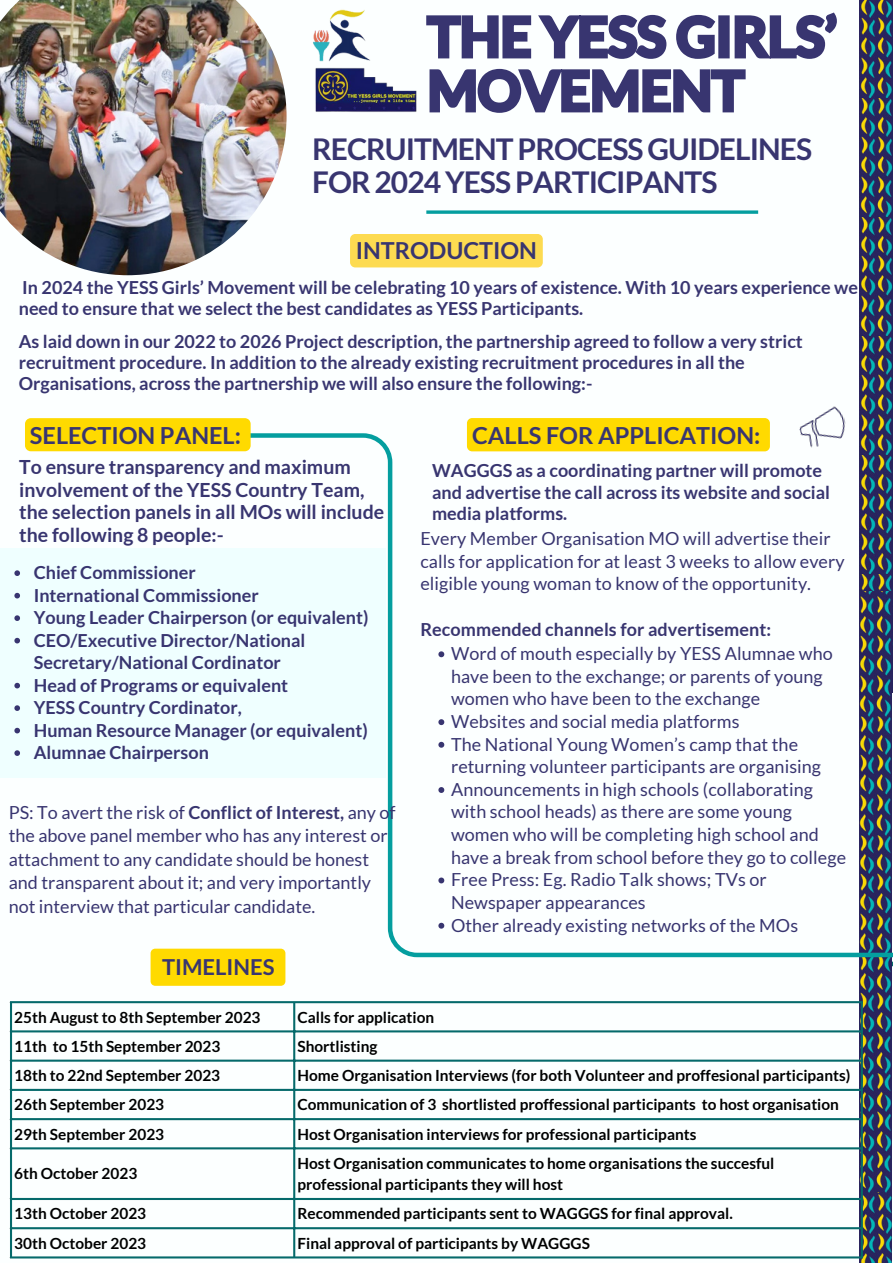
<style>
.page{position:relative;width:893px;height:1264px;background:#fff}
.page>*{position:absolute;margin:0;border:0;box-sizing:border-box;transform-origin:0 0}
.t1{font:700 54px/54px "Lato";color:#383570}
.t2{font:700 30px/32.5px "Lato";letter-spacing:-.03em;color:#383570}
.t3{font:700 23.55px "Lato";color:#383570}
.t4{font:700 23.4px "Lato";color:#383570}
.t5{font:700 22.05px "Lato";color:#383570}
.t6{font:700 19.5px/22.5px "Lato";color:#383570}
.t7{font:18px/22.6px "Lato";letter-spacing:.005em;color:#383570}
.t8{font:700 18px/21px "Lato";color:#383570}
.t9{font:700 15.45px/21.5px "Lato";color:#000}
.s1{font-weight:700}
</style>
<div class="page">
<svg style="left:426px;top:210px;width:332px;height:4px"></svg>
<svg style="left:426px;top:12px;width:411px;height:101px"></svg>
<img style="left:0;top:0;width:286px;height:275px">
<img style="left:799px;top:406px;width:47px;height:25px">
<img style="left:313px;top:9px;width:104px;height:103px">
<div style="left:350px;top:234px;width:192px;height:33px;background:#fddb51;border-radius:5px"></div>
<img style="left:859px;top:336px;width:33px;height:95px">
<img style="left:859px;top:217px;width:33px;height:119px">
<img style="left:859px;top:98px;width:33px;height:119px">
<img style="left:859px;top:0;width:33px;height:98px">
<img style="left:859px;top:1192px;width:32px;height:70px">
<img style="left:859px;top:1157px;width:32px;height:35px">
<svg style="left:178px;top:431px;width:714px;height:726px"></svg>
<div style="left:25px;top:418px;width:225px;height:33px;background:#ffda00"></div>
<div style="left:0;top:549px;width:386px;height:229px;background:#efffff"></div>
<svg style="left:14px;top:570px;width:6px;height:6px"></svg>
<svg style="left:14px;top:593px;width:6px;height:5px"></svg>
<svg style="left:14px;top:615px;width:6px;height:6px"></svg>
<svg style="left:14px;top:638px;width:6px;height:5px"></svg>
<svg style="left:14px;top:682px;width:6px;height:6px"></svg>
<svg style="left:14px;top:705px;width:6px;height:6px"></svg>
<svg style="left:14px;top:727px;width:6px;height:6px"></svg>
<svg style="left:14px;top:750px;width:6px;height:6px"></svg>
<div style="left:467px;top:418px;width:302px;height:33px;background:#ffda00;border-radius:5px"></div>
<svg style="left:438px;top:651px;width:6px;height:6px"></svg>
<svg style="left:438px;top:719px;width:6px;height:6px"></svg>
<svg style="left:438px;top:741px;width:6px;height:6px"></svg>
<svg style="left:438px;top:787px;width:6px;height:6px"></svg>
<svg style="left:438px;top:877px;width:6px;height:6px"></svg>
<svg style="left:438px;top:922px;width:6px;height:6px"></svg>
<div style="left:150px;top:948px;width:135px;height:37px;background:#ffda00"></div>
<hr style="left:10px;top:1003px;width:2px;height:253px;background:#056a6b">
<hr style="left:293px;top:1003px;width:2px;height:253px;background:#056a6b">
<hr style="left:860px;top:1003px;width:2px;height:253px;background:#056a6b">
<hr style="left:10px;top:1001px;width:852px;height:2px;background:#056a6b">
<hr style="left:10px;top:1030px;width:852px;height:2px;background:#056a6b">
<hr style="left:10px;top:1059px;width:852px;height:2px;background:#056a6b">
<hr style="left:10px;top:1088px;width:852px;height:2px;background:#056a6b">
<hr style="left:10px;top:1118px;width:852px;height:2px;background:#056a6b">
<hr style="left:10px;top:1147px;width:852px;height:2px;background:#056a6b">
<hr style="left:10px;top:1197px;width:852px;height:2px;background:#056a6b">
<hr style="left:10px;top:1227px;width:852px;height:2px;background:#056a6b">
<hr style="left:10px;top:1256px;width:852px;height:2px;background:#056a6b">
<p class="t1" style="left:427px;top:8px;width:410px">THE YESS GIRLS’<br>MOVEMENT</p>
<p class="t2" style="left:312px;top:132px;width:501px">RECRUITMENT PROCESS GUIDELINES<br>FOR 2024 YESS PARTICIPANTS</p>
<p class="t4" style="left:355px;top:236px;width:183px">INTRODUCTION</p>
<p class="t8" style="left:19px;top:276px;width:840px">In 2024 the YESS Girls’ Movement will be celebrating 10 years of existence. With 10 years experience we need to ensure that we select the best candidates as YESS Participants.</p>
<p class="t8" style="left:19px;top:330px;width:785px">As laid down in our 2022 to 2026 Project description, the partnership agreed to follow a very strict recruitment procedure. In addition to the already existing recruitment procedures in all the<br>Organisations, across the partnership we will also ensure the following:-</p>
<p class="t3" style="left:30px;top:420px;width:213px">SELECTION PANEL:</p>
<p class="t6" style="left:19px;top:455px;width:366px">To ensure transparency and maximum involvement of the YESS Country Team, the selection panels in all MOs will include the following 8 people:-</p>
<p class="t8" style="left:34px;top:562px;width:163px">Chief Commissioner</p>
<p class="t8" style="left:34px;top:584px;width:226px">International Commissioner</p>
<p class="t8" style="left:34px;top:607px;width:336px">Young Leader Chairperson (or equivalent)</p>
<p class="t8" style="left:34px;top:628px;width:273px;line-height:22.5px">CEO/Executive Director/National<br>Secretary/National Cordinator</p>
<p class="t8" style="left:34px;top:674px;width:256px">Head of Programs or equivalent</p>
<p class="t8" style="left:34px;top:696px;width:209px">YESS Country Cordinator,</p>
<p class="t8" style="left:34px;top:719px;width:335px">Human Resource Manager (or equivalent)</p>
<p class="t8" style="left:34px;top:741px;width:177px">Alumnae Chairperson</p>
<p class="t7" style="left:9px;top:799px;width:388px;line-height:23.5px">PS: To avert the risk of <span class="s1">Conflict of Interest,</span> any of the above panel member who has any interest or attachment to any candidate should be honest and transparent about it; and very importantly not interview that particular candidate.</p>
<p class="t3" style="left:472px;top:420px;width:290px">CALLS FOR APPLICATION:</p>
<p class="t8" style="left:432px;top:459px;width:399px">WAGGGS as a coordinating partner will promote and advertise the call across its website and social media platforms.</p>
<p class="t7" style="left:420px;top:527px;width:425px">Every Member Organisation MO will advertise their calls for application for at least 3 weeks to allow every eligible young woman to know of the opportunity.</p>
<p class="t8" style="left:420px;top:618px;width:352px">Recommended channels for advertisement:</p>
<p class="t7" style="left:451px;top:641px;width:383px">Word of mouth especially by YESS Alumnae who have been to the exchange; or parents of young women who have been to the exchange</p>
<p class="t7" style="left:451px;top:709px;width:290px">Websites and social media platforms</p>
<p class="t7" style="left:451px;top:732px;width:371px">The National Young Women’s camp that the returning volunteer participants are organising</p>
<p class="t7" style="left:451px;top:777px;width:396px">Announcements in high schools (collaborating with school heads) as there are some young women who will be completing high school and have a break from school before they go to college</p>
<p class="t7" style="left:451px;top:868px;width:317px">Free Press: Eg. Radio Talk shows; TVs or<br>Newspaper appearances</p>
<p class="t7" style="left:451px;top:913px;width:348px">Other already existing networks of the MOs</p>
<p class="t5" style="left:162px;top:952px;width:114px">TIMELINES</p>
<p class="t9" style="left:14px;top:1005px;width:248px">25th August to 8th September 2023</p>
<p class="t9" style="left:297px;top:1005px;width:138px">Calls for application</p>
<p class="t9" style="left:14px;top:1035px;width:207px">11th to 15th September 2023</p>
<p class="t9" style="left:297px;top:1035px;width:81px">Shortlisting</p>
<p class="t9" style="left:14px;top:1064px;width:207px">18th to 22nd September 2023</p>
<p class="t9" style="left:297px;top:1064px;width:554px">Home Organisation Interviews (for both Volunteer and proffesional participants)</p>
<p class="t9" style="left:14px;top:1093px;width:151px">26th September 2023</p>
<p class="t9" style="left:297px;top:1093px;width:543px">Communication of 3 shortlisted proffessional participants to host organisation</p>
<p class="t9" style="left:14px;top:1122px;width:151px">29th September 2023</p>
<p class="t9" style="left:297px;top:1122px;width:400px">Host Organisation interviews for professional participants</p>
<p class="t9" style="left:14px;top:1162px;width:124px">6th October 2023</p>
<p class="t9" style="left:297px;top:1151px;width:478px">Host Organisation communicates to home organisations the succesful professional participants they will host</p>
<p class="t9" style="left:14px;top:1202px;width:133px">13th October 2023</p>
<p class="t9" style="left:297px;top:1202px;width:437px">Recommended participants sent to WAGGGS for final approval.</p>
<p class="t9" style="left:14px;top:1231px;width:133px">30th October 2023</p>
<p class="t9" style="left:297px;top:1231px;width:294px">Final approval of participants by WAGGGS</p>
</div>
